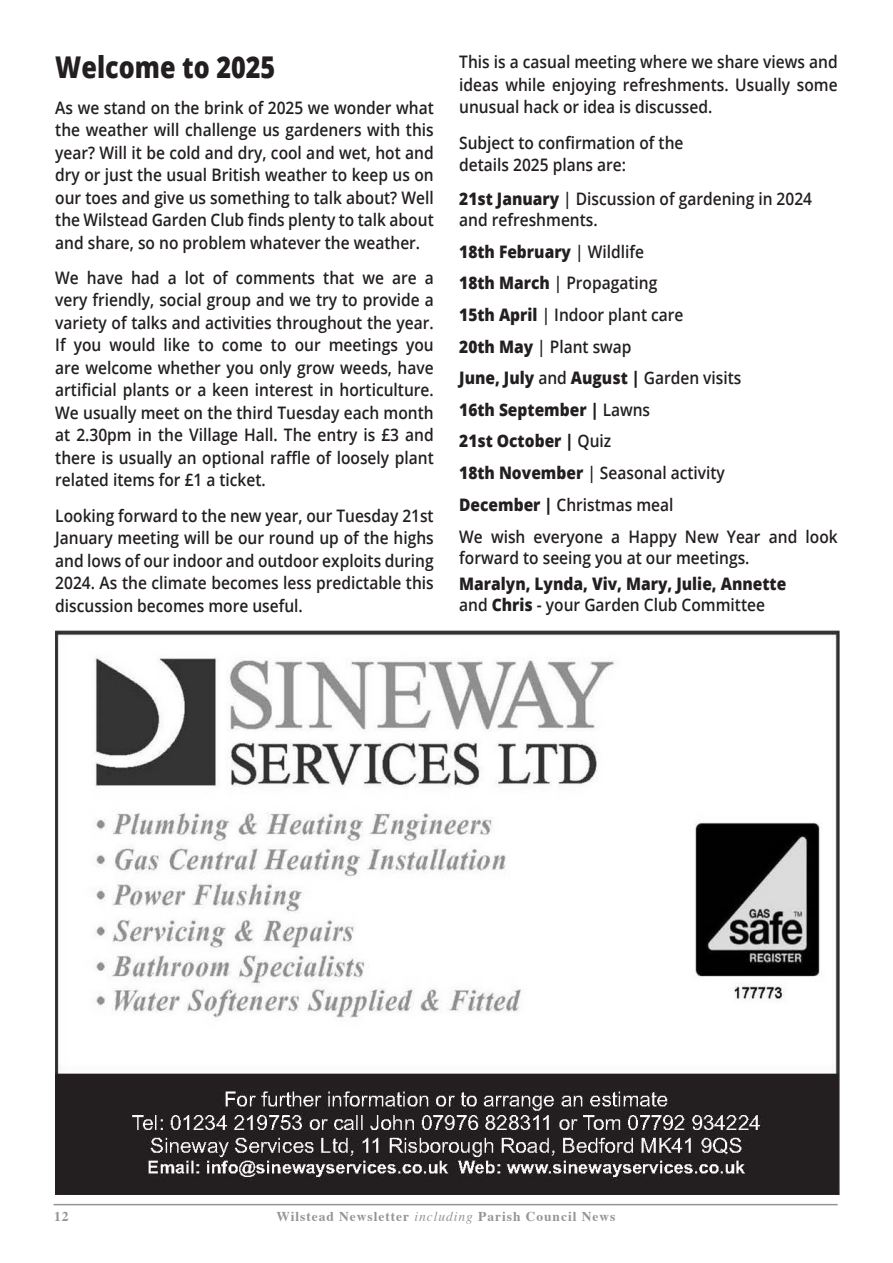
<style>
.page{position:relative;width:893px;height:1263px;background:#fff}
.page>*{position:absolute;margin:0;border:0;box-sizing:border-box;transform-origin:0 0}
.t1{font:800 30px "Open Sans";color:#231f20;scale:.84 1}
.t2{font:600 17.25px/22.5px "Open Sans";color:#231f20;text-align:justify;scale:.9 1}
.t3{font:800 17.25px/21px "Open Sans";color:#231f20;scale:.9 1}
.t4{font:700 13.5px "Times";letter-spacing:.07em;color:#939598}
.s1{font-weight:800}
.s2{font-weight:600}
.s3{font-weight:400;font-style:italic}
</style>
<div class="page">
<hr style="left:54px;top:1204px;width:784px;height:1px;background:#939598">
<img style="left:55px;top:631px;width:784px;height:564px">
<p class="t1" style="left:55px;top:45px;width:264px">Welcome to 2025</p>
<p class="t2" style="left:55px;top:96px;width:422px">As we stand on the brink of 2025 we wonder what the weather will challenge us gardeners with this year? Will it be cold and dry, cool and wet, hot and dry or just the usual British weather to keep us on our toes and give us something to talk about? Well the Wilstead Garden Club finds plenty to talk about and share, so no problem whatever the weather.</p>
<p class="t2" style="left:55px;top:266px;width:422px">We have had a lot of comments that we are a very friendly, social group and we try to provide a variety of talks and activities throughout the year.<br>If you would like to come to our meetings you are welcome whether you only grow weeds, have artificial plants or a keen interest in horticulture.<br>We usually meet on the third Tuesday each month at 2.30pm in the Village Hall. The entry is £3 and there is usually an optional raffle of loosely plant related items for £1 a ticket.</p>
<p class="t2" style="left:55px;top:504px;width:422px">Looking forward to the new year, our Tuesday 21st January meeting will be our round up of the highs and lows of our indoor and outdoor exploits during 2024. As the climate becomes less predictable this discussion becomes more useful.</p>
<p class="t2" style="left:459px;top:51px;width:422px">This is a casual meeting where we share views and ideas while enjoying refreshments. Usually some unusual hack or idea is discussed.</p>
<p class="t2" style="left:459px;top:131px;width:251px">Subject to confirmation of the details 2025 plans are:</p>
<p class="t2" style="left:459px;top:188px;width:394px;line-height:21px"><span class="s1">21st January</span> | Discussion of gardening in 2024 and refreshments.</p>
<p class="t3" style="left:459px;top:240px;width:207px">18th February <span class="s2">| Wildlife</span></p>
<p class="t2" style="left:459px;top:271px;width:222px"><span class="s1">18th March</span> | Propagating</p>
<p class="t2" style="left:459px;top:303px;width:251px"><span class="s1">15th April</span> | Indoor plant care</p>
<p class="t2" style="left:459px;top:335px;width:193px"><span class="s1">20th May</span> | Plant swap</p>
<p class="t3" style="left:459px;top:366px;width:315px">June, July <span class="s2">and</span> August | <span class="s2">Garden visits</span></p>
<p class="t3" style="left:459px;top:398px;width:214px">16th September | <span class="s2">Lawns</span></p>
<p class="t3" style="left:459px;top:430px;width:170px">21st October | <span class="s2">Quiz</span></p>
<p class="t2" style="left:459px;top:461px;width:297px"><span class="s1">18th November</span> | Seasonal activity</p>
<p class="t2" style="left:459px;top:493px;width:240px"><span class="s1">December |</span> Christmas meal</p>
<p class="t2" style="left:459px;top:526px;width:422px;line-height:21px">We wish everyone a Happy New Year and look forward to seeing you at our meetings.</p>
<p class="t3" style="left:459px;top:572px;width:365px">Maralyn, Lynda, Viv, Mary, Julie, Annette <span class="s2">and</span> Chris <span class="s2">- your Garden Club Committee</span></p>
<p class="t4" style="left:54px;top:1203px;width:16px">12</p>
<p class="t4" style="left:277px;top:1203px;width:340px">Wilstead Newsletter <span class="s3">including</span> Parish Council News</p>
</div>
